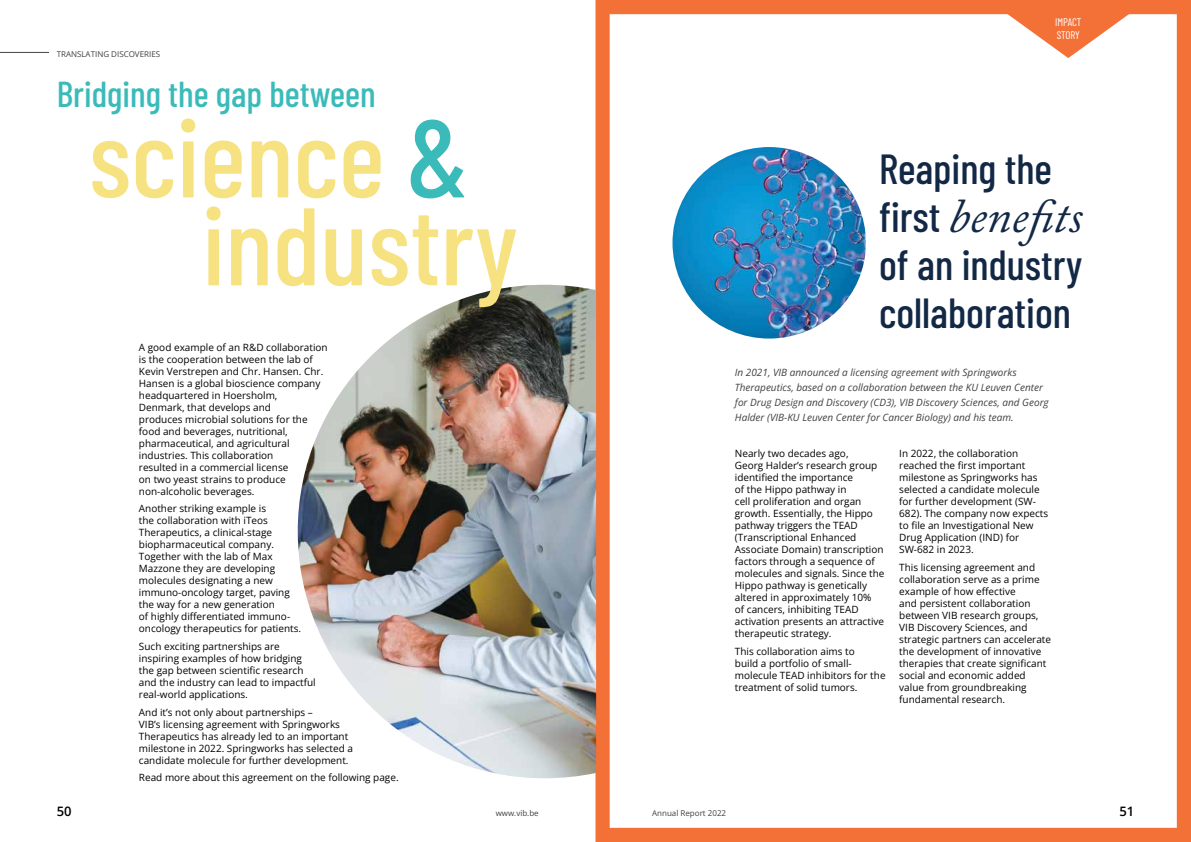
<style>
.page{position:relative;width:1191px;height:842px;background:#fff}
.page>*{position:absolute;margin:0;border:0;box-sizing:border-box;transform-origin:0 0}
.t1{font:500 110px "Barlow Condensed";color:#f7e282}
.t2{font:italic 48px "Adobe Caslon Pro";color:#122845}
.t3{font:500 42px/48px "Barlow Condensed";color:#122845}
.t4{font:500 36px "Barlow Condensed";color:#3abbba}
.t5{font:600 13px "Open Sans";color:#000}
.t6{font:11px/13.2px "Barlow Condensed";letter-spacing:-.01em;color:#fff}
.t7{font:10px/12px "Open Sans";color:#000}
.t8{font:italic 10px/15px "Open Sans";color:#414042}
.t9{font:8px "Open Sans";color:#414042}
.s1{color:#3abbba}
.s2{font-family:"Barlow Condensed";font-weight:500;font-style:normal;font-size:42px}
</style>
<div class="page">
<svg style="left:595px;top:0;width:596px;height:842px"></svg>
<svg style="left:1000px;top:9px;width:136px;height:49px"></svg>
<img style="left:298px;top:285px;width:298px;height:493px">
<hr style="left:0;top:52px;width:49px;height:1px;background:#414042">
<img style="left:672px;top:147px;width:194px;height:192px">
<p class="t9" style="left:57px;top:48px;width:105px">TRANSLATING DISCOVERIES</p>
<h3 class="t4" style="left:57px;top:68px;width:320px">Bridging the gap between</h3>
<h1 class="t1" style="left:89px;top:79px;width:382px">science <span class="s1">&amp;</span></h1>
<h1 class="t1" style="left:202px;top:167px;width:317px">industry</h1>
<p class="t7" style="left:139px;top:341px;width:190px">A good example of an R&amp;D collaboration is the cooperation between the lab of Kevin Verstrepen and Chr. Hansen. Chr.<br>Hansen is a global bioscience company headquartered in Hoersholm,<br>Denmark, that develops and<br>produces microbial solutions for the food and beverages, nutritional, pharmaceutical, and agricultural industries. This collaboration<br>resulted in a commercial license<br>on two yeast strains to produce non-alcoholic beverages.</p>
<p class="t7" style="left:139px;top:502px;width:164px">Another striking example is<br>the collaboration with iTeos<br>Therapeutics, a clinical-stage biopharmaceutical company.<br>Together with the lab of Max<br>Mazzone they are developing molecules designating a new immuno-oncology target, paving the way for a new generation<br>of highly differentiated immuno&shy;oncology therapeutics for patients.</p>
<p class="t7" style="left:139px;top:640px;width:178px">Such exciting partnerships are inspiring examples of how bridging the gap between scientific research and the industry can lead to impactful real-world applications.</p>
<p class="t7" style="left:139px;top:706px;width:216px">And it’s not only about partnerships –<br>VIB’s licensing agreement with Springworks Therapeutics has already led to an important milestone in 2022. Springworks has selected a candidate molecule for further development.</p>
<p class="t7" style="left:139px;top:771px;width:261px">Read more about this agreement on the following page.</p>
<p class="t6" style="left:1055px;top:14px;width:28px">IMPACT<br>STORY</p>
<h3 class="t3" style="left:879px;top:142px;width:174px">Reaping the</h3>
<h2 class="t2" style="left:879px;top:188px;width:205px"><span class="s2">first</span> benefits</h2>
<h3 class="t3" style="left:879px;top:238px;width:205px">of an industry collaboration</h3>
<p class="t8" style="left:735px;top:365px;width:315px">In 2021, VIB announced a licensing agreement with Springworks Therapeutics, based on a collaboration between the KU Leuven Center for Drug Design and Discovery (CD3), VIB Discovery Sciences, and Georg Halder (VIB-KU Leuven Center for Cancer Biology) and his team.</p>
<p class="t7" style="left:735px;top:447px;width:151px">Nearly two decades ago,<br>Georg Halder’s research group identified the importance<br>of the Hippo pathway in<br>cell proliferation and organ growth. Essentially, the Hippo pathway triggers the TEAD (Transcriptional Enhanced<br>Associate Domain) transcription factors through a sequence of molecules and signals. Since the<br>Hippo pathway is genetically altered in approximately 10%<br>of cancers, inhibiting TEAD activation presents an attractive therapeutic strategy.</p>
<p class="t7" style="left:735px;top:645px;width:152px">This collaboration aims to<br>build a portfolio of small&shy;molecule TEAD inhibitors for the treatment of solid tumors.</p>
<p class="t7" style="left:899px;top:447px;width:150px">In 2022, the collaboration reached the first important milestone as Springworks has selected a candidate molecule for further development (SW-<br>682). The company now expects to file an Investigational New<br>Drug Application (IND) for<br>SW-682 in 2023.</p>
<p class="t7" style="left:899px;top:561px;width:153px">This licensing agreement and collaboration serve as a prime example of how effective<br>and persistent collaboration between VIB research groups,<br>VIB Discovery Sciences, and strategic partners can accelerate the development of innovative therapies that create significant social and economic added value from groundbreaking fundamental research.</p>
<h3 class="t5" style="left:57px;top:802px;width:16px">50</h3>
<p class="t9" style="left:495px;top:807px;width:45px">www.vib.be</p>
<p class="t9" style="left:652px;top:807px;width:75px">Annual Report 2022</p>
<h3 class="t5" style="left:1119px;top:802px;width:16px">51</h3>
</div>
